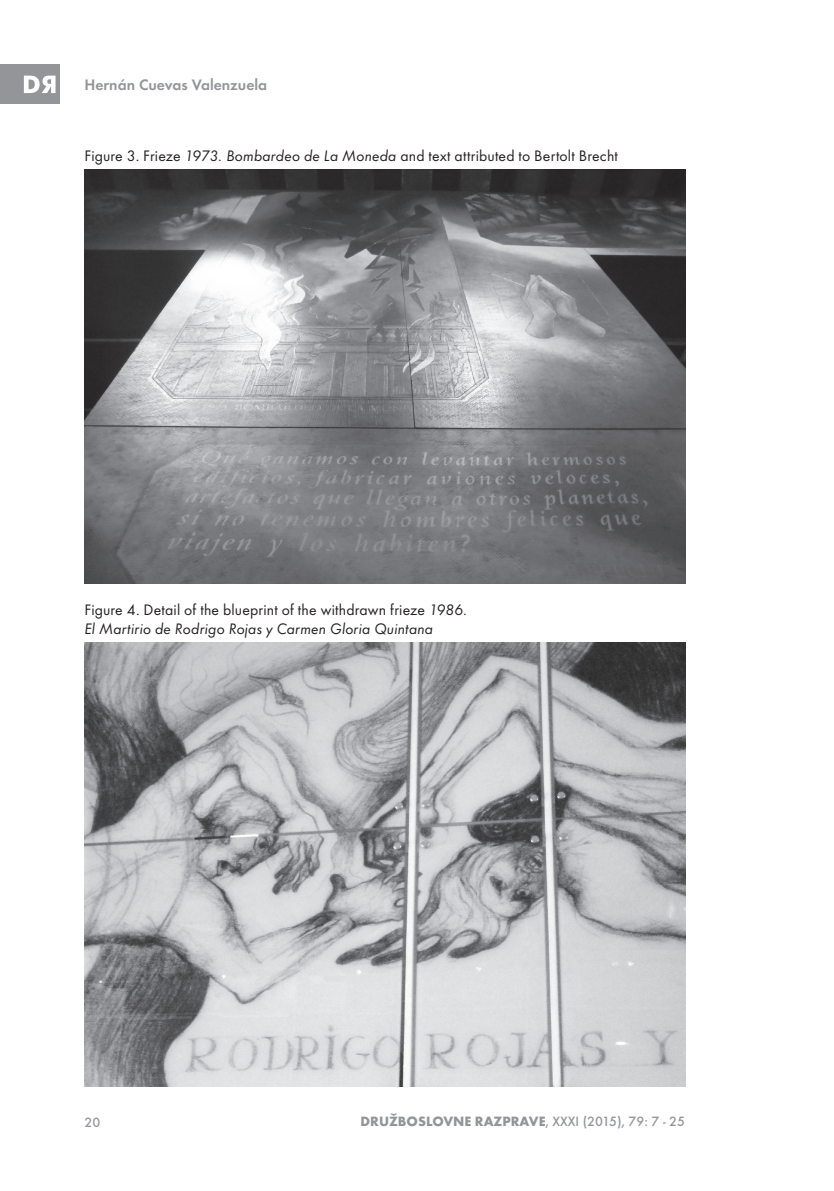
<style>
.page{position:relative;width:834px;height:1191px;background:#fff}
.page>*{position:absolute;margin:0;border:0;box-sizing:border-box;transform-origin:0 0}
.t1{font:15.75px "Futura TEE";letter-spacing:.01em;color:#231f20}
.t2{font:15.75px "Futura TEE Book Obli";letter-spacing:.01em;color:#231f20}
.t3{font:600 15.75px "Futura TEE";color:#939598}
.t4{font:700 14px "Futura TEE";color:#939598}
.t5{font:500 14px "Futura TEE";color:#939598}
.s1{font-family:"Futura TEE Book Obli"}
.s2{font-weight:500}
</style>
<div class="page">
<div style="left:0;top:64px;width:60px;height:40px;background:#939598"></div>
<svg style="left:24px;top:76px;width:32px;height:17px"></svg>
<img style="left:84px;top:170px;width:601px;height:413px">
<img style="left:84px;top:642px;width:601px;height:444px">
<p class="t3" style="left:84px;top:75px;width:184px">Hernán Cuevas Valenzuela</p>
<p class="t1" style="left:84px;top:146px;width:535px">Figure 3. Frieze <span class="s1">1973. Bombardeo de La Moneda</span> and text attributed to Bertolt Brecht</p>
<p class="t1" style="left:84px;top:600px;width:384px">Figure 4. Detail of the blueprint of the withdrawn frieze <span class="s1">1986.</span></p>
<p class="t2" style="left:84px;top:619px;width:350px">El Martirio de Rodrigo Rojas y Carmen Gloria Quintana</p>
<p class="t5" style="left:84px;top:1113px;width:17px">20</p>
<p class="t4" style="left:360px;top:1113px;width:326px">DRUŽBOSLOVNE RAZPRAVE<span class="s2">, XXXI (2015), 79: 7 - 25</span></p>
</div>
